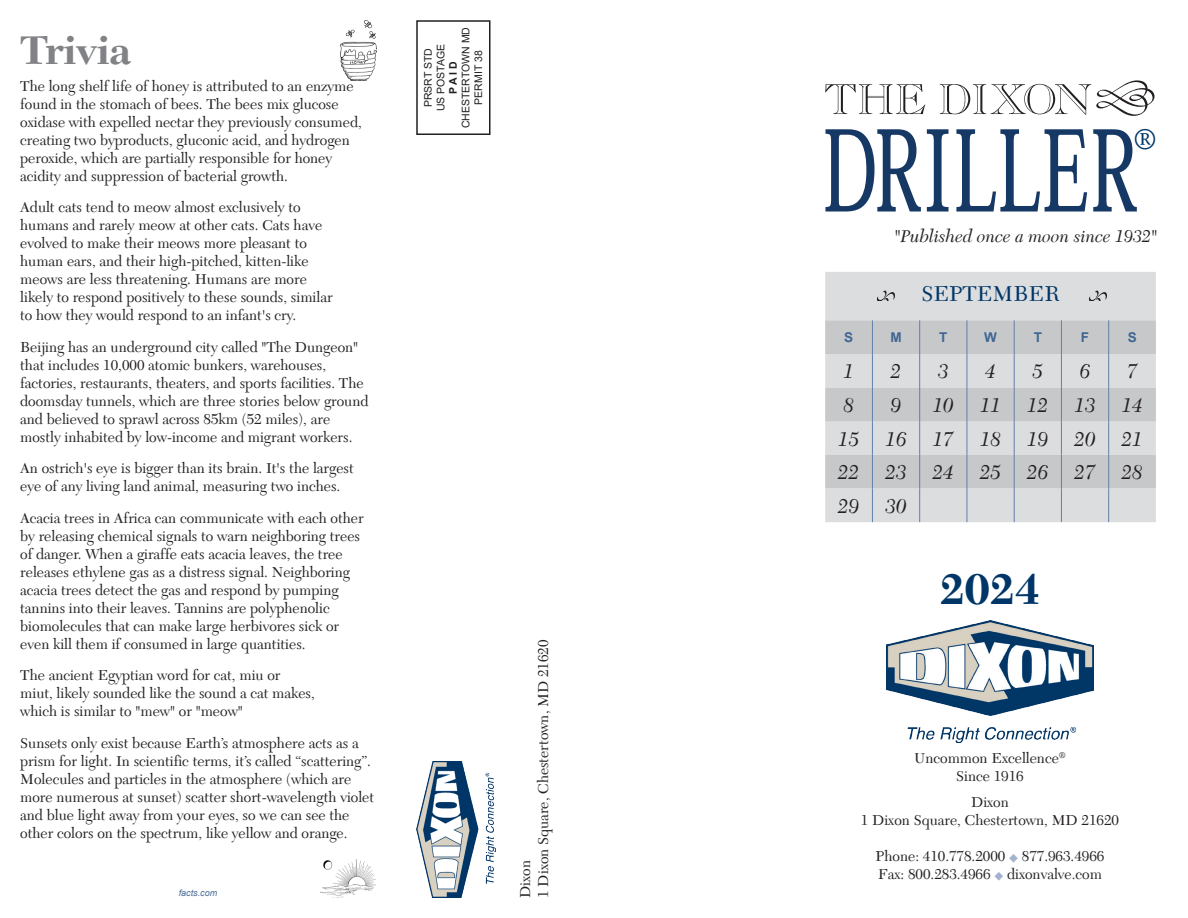
<style>
.page{position:relative;width:1188px;height:918px;background:#fff}
.page>*{position:absolute;margin:0;border:0;box-sizing:border-box;transform-origin:0 0}
.t1{font:700 45px "New Caledonia";color:#003667}
.t2{font:700 42px "New Caledonia";color:#808285}
.t3{font:30px "New Caledonia";color:#003667}
.t4{font:22.5px "New Caledonia";color:#003667}
.t5{font:italic 21px "New Caledonia";color:#231f20}
.t6{font:italic 18px "New Caledonia";color:#231f20}
.t7{font:15px/18px "New Caledonia";color:#231f20}
.t8{font:700 13.5px "Arial";color:#3f6692}
.t9{font:10.5px "Arial";color:#231f20}
.t10{font:700 10.5px "Arial";color:#231f20}
.t11{font:italic 9px "Arial";color:#4a6e98}
.s1{color:#a3b3cd}
</style>
<div class="page">
<div style="left:416px;top:20px;width:74px;height:115px;border:2px solid #231f20"></div>
<div style="left:825px;top:272px;width:331px;height:250px;background:#dcdddf"></div>
<div style="left:825px;top:320px;width:331px;height:34px;background:#c7c8ca"></div>
<svg style="left:825px;top:388px;width:331px;height:100px;background:#cdced0"></svg>
<hr style="left:872px;top:354px;width:1px;height:34px;background:#6180a7">
<hr style="left:919px;top:354px;width:1px;height:34px;background:#6180a7">
<hr style="left:967px;top:354px;width:1px;height:34px;background:#6180a7">
<hr style="left:1014px;top:354px;width:1px;height:34px;background:#6180a7">
<hr style="left:1061px;top:354px;width:1px;height:34px;background:#6180a7">
<hr style="left:1108px;top:354px;width:1px;height:34px;background:#6180a7">
<hr style="left:872px;top:388px;width:1px;height:34px;background:#6180a7">
<hr style="left:919px;top:388px;width:1px;height:34px;background:#6180a7">
<hr style="left:967px;top:388px;width:1px;height:34px;background:#6180a7">
<hr style="left:1014px;top:388px;width:1px;height:34px;background:#6180a7">
<hr style="left:1061px;top:388px;width:1px;height:34px;background:#6180a7">
<hr style="left:1108px;top:388px;width:1px;height:34px;background:#6180a7">
<hr style="left:872px;top:422px;width:1px;height:33px;background:#6180a7">
<hr style="left:919px;top:422px;width:1px;height:33px;background:#6180a7">
<hr style="left:967px;top:422px;width:1px;height:33px;background:#6180a7">
<hr style="left:1014px;top:422px;width:1px;height:33px;background:#6180a7">
<hr style="left:1061px;top:422px;width:1px;height:33px;background:#6180a7">
<hr style="left:1108px;top:422px;width:1px;height:33px;background:#6180a7">
<hr style="left:872px;top:455px;width:1px;height:33px;background:#6180a7">
<hr style="left:919px;top:455px;width:1px;height:33px;background:#6180a7">
<hr style="left:967px;top:455px;width:1px;height:33px;background:#6180a7">
<hr style="left:1014px;top:455px;width:1px;height:33px;background:#6180a7">
<hr style="left:1061px;top:455px;width:1px;height:33px;background:#6180a7">
<hr style="left:1108px;top:455px;width:1px;height:33px;background:#6180a7">
<hr style="left:872px;top:488px;width:1px;height:34px;background:#6180a7">
<hr style="left:919px;top:488px;width:1px;height:34px;background:#6180a7">
<hr style="left:967px;top:488px;width:1px;height:34px;background:#6180a7">
<hr style="left:1014px;top:488px;width:1px;height:34px;background:#6180a7">
<hr style="left:1061px;top:488px;width:1px;height:34px;background:#6180a7">
<hr style="left:1108px;top:488px;width:1px;height:34px;background:#6180a7">
<hr style="left:872px;top:320px;width:1px;height:34px;background:#6180a7">
<hr style="left:919px;top:320px;width:1px;height:34px;background:#6180a7">
<hr style="left:967px;top:320px;width:1px;height:34px;background:#6180a7">
<hr style="left:1014px;top:320px;width:1px;height:34px;background:#6180a7">
<hr style="left:1061px;top:320px;width:1px;height:34px;background:#6180a7">
<hr style="left:1108px;top:320px;width:1px;height:34px;background:#6180a7">
<svg style="left:877px;top:291px;width:18px;height:9px"></svg>
<svg style="left:1089px;top:291px;width:18px;height:9px"></svg>
<svg style="left:825px;top:84px;width:100px;height:30px"></svg>
<svg style="left:940px;top:81px;width:215px;height:35px"></svg>
<svg style="left:825px;top:129px;width:96px;height:82px"></svg>
<svg style="left:927px;top:129px;width:22px;height:82px"></svg>
<svg style="left:956px;top:129px;width:131px;height:82px"></svg>
<svg style="left:1093px;top:129px;width:44px;height:82px"></svg>
<img style="left:886px;top:621px;width:208px;height:121px">
<img style="left:416px;top:762px;width:80px;height:136px">
<img style="left:341px;top:20px;width:35px;height:61px">
<img style="left:320px;top:860px;width:56px;height:38px">
<p class="t2" style="left:20px;top:25px;width:113px">Trivia</p>
<p class="t7" style="left:20px;top:77px;width:343px">The long shelf life of honey is attributed to an enzyme found in the stomach of bees. The bees mix glucose oxidase with expelled nectar they previously consumed, creating two byproducts, gluconic acid, and hydrogen peroxide, which are partially responsible for honey acidity and suppression of bacterial growth.</p>
<p class="t7" style="left:20px;top:199px;width:314px">Adult cats tend to meow almost exclusively to humans and rarely meow at other cats. Cats have evolved to make their meows more pleasant to human ears, and their high-pitched, kitten-like meows are less threatening. Humans are more likely to respond positively to these sounds, similar to how they would respond to an infant's cry.</p>
<p class="t7" style="left:20px;top:338px;width:350px">Beijing has an underground city called "The Dungeon" that includes 10,000 atomic bunkers, warehouses, factories, restaurants, theaters, and sports facilities. The doomsday tunnels, which are three stories below ground and believed to sprawl across 85km (52 miles), are mostly inhabited by low-income and migrant workers.</p>
<p class="t7" style="left:20px;top:460px;width:335px">An ostrich's eye is bigger than its brain. It's the largest eye of any living land animal, measuring two inches.</p>
<p class="t7" style="left:20px;top:509px;width:345px">Acacia trees in Africa can communicate with each other by releasing chemical signals to warn neighboring trees of danger. When a giraffe eats acacia leaves, the tree releases ethylene gas as a distress signal. Neighboring acacia trees detect the gas and respond by pumping tannins into their leaves. Tannins are polyphenolic biomolecules that can make large herbivores sick or even kill them if consumed in large quantities.</p>
<p class="t7" style="left:20px;top:667px;width:296px">The ancient Egyptian word for cat, miu or miut, likely sounded like the sound a cat makes, which is similar to "mew" or "meow"</p>
<p class="t7" style="left:20px;top:734px;width:356px">Sunsets only exist because Earth’s atmosphere acts as a prism for light. In scientific terms, it’s called “scattering”.<br>Molecules and particles in the atmosphere (which are more numerous at sunset) scatter short-wavelength violet and blue light away from your eyes, so we can see the other colors on the spectrum, like yellow and orange.</p>
<p class="t11" style="left:179px;top:887px;width:40px">facts.com</p>
<p class="t9" style="left:459px;top:128px;width:103px;rotate:-90deg">CHESTERTOWN MD</p>
<p class="t9" style="left:421px;top:107px;width:61px;rotate:-90deg">PRSRT STD</p>
<p class="t9" style="left:433px;top:111px;width:69px;rotate:-90deg">US POSTAGE</p>
<p class="t9" style="left:471px;top:105px;width:56px;rotate:-90deg">PERMIT 38</p>
<p class="t10" style="left:446px;top:94px;width:34px;rotate:-90deg">P A I D</p>
<p class="t7" style="left:535px;top:898px;width:260px;rotate:-90deg">1 Dixon Square, Chestertown, MD 21620</p>
<p class="t7" style="left:517px;top:898px;width:39px;rotate:-90deg">Dixon</p>
<p class="t3" style="left:1133px;top:122px;width:25px">®</p>
<p class="t6" style="left:894px;top:226px;width:264px">"Published once a moon since 1932"</p>
<p class="t4" style="left:921px;top:281px;width:140px">SEPTEMBER</p>
<p class="t8" style="left:844px;top:328px;width:11px">S</p>
<p class="t8" style="left:890px;top:328px;width:13px">M</p>
<p class="t8" style="left:939px;top:328px;width:10px">T</p>
<p class="t8" style="left:984px;top:328px;width:14px">W</p>
<p class="t8" style="left:1034px;top:328px;width:10px">T</p>
<p class="t8" style="left:1081px;top:328px;width:10px">F</p>
<p class="t8" style="left:1128px;top:328px;width:11px">S</p>
<p class="t5" style="left:844px;top:360px;width:12px">1</p>
<p class="t5" style="left:891px;top:360px;width:12px">2</p>
<p class="t5" style="left:938px;top:360px;width:12px">3</p>
<p class="t5" style="left:985px;top:360px;width:12px">4</p>
<p class="t5" style="left:1033px;top:360px;width:12px">5</p>
<p class="t5" style="left:1080px;top:360px;width:12px">6</p>
<p class="t5" style="left:1127px;top:360px;width:12px">7</p>
<p class="t5" style="left:844px;top:394px;width:12px">8</p>
<p class="t5" style="left:891px;top:394px;width:12px">9</p>
<p class="t5" style="left:933px;top:394px;width:22px">10</p>
<p class="t5" style="left:980px;top:394px;width:22px">11</p>
<p class="t5" style="left:1027px;top:394px;width:22px">12</p>
<p class="t5" style="left:1075px;top:394px;width:22px">13</p>
<p class="t5" style="left:1122px;top:394px;width:22px">14</p>
<p class="t5" style="left:838px;top:427px;width:22px">15</p>
<p class="t5" style="left:886px;top:427px;width:22px">16</p>
<p class="t5" style="left:933px;top:427px;width:22px">17</p>
<p class="t5" style="left:980px;top:427px;width:22px">18</p>
<p class="t5" style="left:1027px;top:427px;width:22px">19</p>
<p class="t5" style="left:1075px;top:427px;width:22px">20</p>
<p class="t5" style="left:1122px;top:427px;width:22px">21</p>
<p class="t5" style="left:838px;top:460px;width:22px">22</p>
<p class="t5" style="left:886px;top:460px;width:22px">23</p>
<p class="t5" style="left:933px;top:460px;width:22px">24</p>
<p class="t5" style="left:980px;top:460px;width:22px">25</p>
<p class="t5" style="left:1027px;top:460px;width:22px">26</p>
<p class="t5" style="left:1075px;top:460px;width:22px">27</p>
<p class="t5" style="left:1122px;top:460px;width:22px">28</p>
<p class="t5" style="left:838px;top:494px;width:22px">29</p>
<p class="t5" style="left:886px;top:494px;width:22px">30</p>
<p class="t1" style="left:940px;top:562px;width:102px">2024</p>
<p class="t7" style="left:914px;top:749px;width:153px">Uncommon Excellence<sup>®</sup></p>
<p class="t7" style="left:956px;top:767px;width:69px">Since 1916</p>
<p class="t7" style="left:971px;top:793px;width:39px">Dixon</p>
<p class="t7" style="left:861px;top:811px;width:260px">1 Dixon Square, Chestertown, MD 21620</p>
<p class="t7" style="left:876px;top:847px;width:230px">Phone: 410.778.2000 <span class="s1">◆</span> 877.963.4966</p>
<p class="t7" style="left:878px;top:865px;width:225px">Fax: 800.283.4966 <span class="s1">◆</span> dixonvalve.com</p>
</div>
